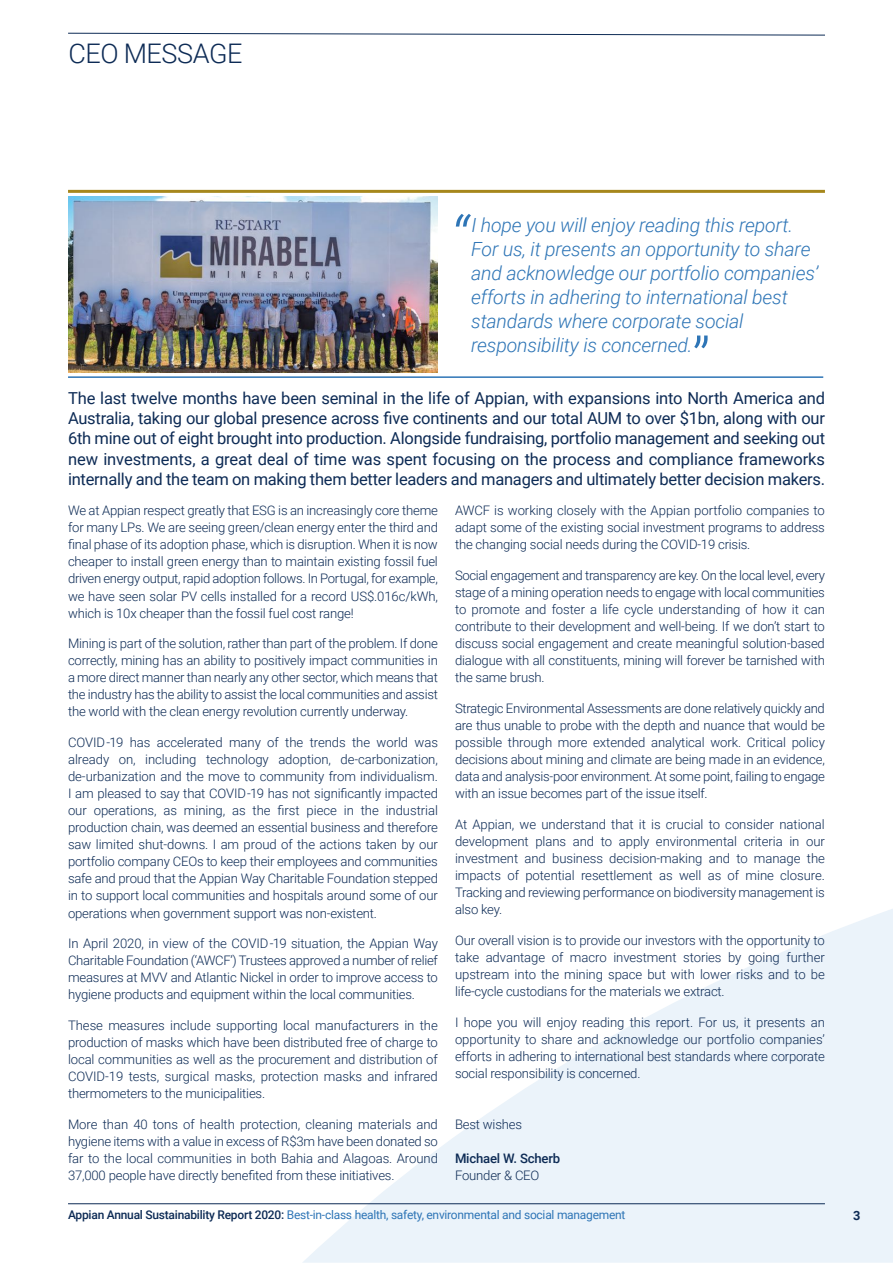
<style>
.page{position:relative;width:893px;height:1263px;background:#fff}
.page>*{position:absolute;margin:0;border:0;box-sizing:border-box;transform-origin:0 0}
.t1{font:italic 300 60px "Roboto";color:#2e75b6}
.t2{font:300 60px "Roboto";color:#2e75b6}
.t3{font:300 27px "Roboto";letter-spacing:-.015em;color:#0d2b55}
.t4{font:italic 300 19.5px/24px "Roboto";letter-spacing:-.01em;color:#2e75b6}
.t5{font:16.5px/20.4px "Roboto";letter-spacing:-.015em;color:#0d2b55;text-align:justify}
.t6{font:300 13.2px/17.1px "Roboto";letter-spacing:-.015em;color:#0d2b55;text-align:justify}
.t7{font:500 13.2px "Roboto";letter-spacing:-.015em;color:#0d2b55}
.t8{font:700 12.75px "Roboto";color:#0d2b55}
.t9{font:12px "Roboto";letter-spacing:-.02em;color:#2e75b6}
.s1{font-weight:500;color:#0d2b55}
</style>
<div class="page">
<img style="left:68px;top:197px;width:370px;height:176px">
<svg style="left:302px;top:909px;width:591px;height:354px;fill:#ebf3fa"></svg>
<svg style="left:68px;top:33px;width:757px;height:3px"></svg>
<hr style="left:68px;top:190px;width:757px;height:3px;background:#a6871c">
<hr style="left:68px;top:1203px;width:757px;height:1px;background:#0d2b55">
<hr style="left:68px;top:376px;width:755px;height:2px;background:#2e75b6">
<p class="t3" style="left:69px;top:38px;width:176px">CEO MESSAGE</p>
<p class="t1" style="left:450px;top:204px;width:19px">“</p>
<p class="t4" style="left:471px;top:213px;width:349px">I hope you will enjoy reading this report.<br>For us, it presents an opportunity to share and acknowledge our portfolio companies’ efforts in adhering to international best standards where corporate social responsibility is concerned.</p>
<p class="t2" style="left:692px;top:325px;width:20px">”</p>
<p class="t5" style="left:68px;top:388px;width:759px">The last twelve months have been seminal in the life of Appian, with expansions into North America and Australia, taking our global presence across five continents and our total AUM to over $1bn, along with our 6th mine out of eight brought into production. Alongside fundraising, portfolio management and seeking out new investments, a great deal of time was spent focusing on the process and compliance frameworks internally and the team on making them better leaders and managers and ultimately better decision makers.</p>
<p class="t6" style="left:68px;top:502px;width:371px">We at Appian respect greatly that ESG is an increasingly core theme for many LPs. We are seeing green/clean energy enter the third and final phase of its adoption phase, which is disruption. When it is now cheaper to install green energy than to maintain existing fossil fuel driven energy output, rapid adoption follows. In Portugal, for example, we have seen solar PV cells installed for a record US$.016c/kWh, which is 10x cheaper than the fossil fuel cost range!</p>
<p class="t6" style="left:68px;top:635px;width:371px">Mining is part of the solution, rather than part of the problem. If done correctly, mining has an ability to positively impact communities in a more direct manner than nearly any other sector, which means that the industry has the ability to assist the local communities and assist the world with the clean energy revolution currently underway.</p>
<p class="t6" style="left:68px;top:734px;width:371px">COVID-19 has accelerated many of the trends the world was already on, including technology adoption, de-carbonization, de-urbanization and the move to community from individualism.<br>I am pleased to say that COVID-19 has not significantly impacted our operations, as mining, as the first piece in the industrial production chain, was deemed an essential business and therefore saw limited shut-downs. I am proud of the actions taken by our portfolio company CEOs to keep their employees and communities safe and proud that the Appian Way Charitable Foundation stepped in to support local communities and hospitals around some of our operations when government support was non-existent.</p>
<p class="t6" style="left:68px;top:935px;width:371px">In April 2020, in view of the COVID-19 situation, the Appian Way Charitable Foundation (‘AWCF’) Trustees approved a number of relief measures at MVV and Atlantic Nickel in order to improve access to hygiene products and equipment within the local communities.</p>
<p class="t6" style="left:68px;top:1017px;width:371px">These measures include supporting local manufacturers in the production of masks which have been distributed free of charge to local communities as well as the procurement and distribution of COVID-19 tests, surgical masks, protection masks and infrared thermometers to the municipalities.</p>
<p class="t6" style="left:68px;top:1116px;width:371px">More than 40 tons of health protection, cleaning materials and hygiene items with a value in excess of R$3m have been donated so far to the local communities in both Bahia and Alagoas. Around 37,000 people have directly benefited from these initiatives.</p>
<p class="t6" style="left:455px;top:502px;width:371px">AWCF is working closely with the Appian portfolio companies to adapt some of the existing social investment programs to address the changing social needs during the COVID-19 crisis.</p>
<p class="t6" style="left:455px;top:567px;width:371px">Social engagement and transparency are key. On the local level, every stage of a mining operation needs to engage with local communities to promote and foster a life cycle understanding of how it can contribute to their development and well-being. If we don’t start to discuss social engagement and create meaningful solution-based dialogue with all constituents, mining will forever be tarnished with the same brush.</p>
<p class="t6" style="left:455px;top:700px;width:371px">Strategic Environmental Assessments are done relatively quickly and are thus unable to probe with the depth and nuance that would be possible through more extended analytical work. Critical policy decisions about mining and climate are being made in an evidence, data and analysis-poor environment. At some point, failing to engage with an issue becomes part of the issue itself.</p>
<p class="t6" style="left:455px;top:816px;width:371px">At Appian, we understand that it is crucial to consider national development plans and to apply environmental criteria in our investment and business decision-making and to manage the impacts of potential resettlement as well as of mine closure.<br>Tracking and reviewing performance on biodiversity management is also key.</p>
<p class="t6" style="left:455px;top:932px;width:371px">Our overall vision is to provide our investors with the opportunity to take advantage of macro investment stories by going further upstream into the mining space but with lower risks and to be life-cycle custodians for the materials we extract.</p>
<p class="t6" style="left:455px;top:1013px;width:371px">I hope you will enjoy reading this report. For us, it presents an opportunity to share and acknowledge our portfolio companies’ efforts in adhering to international best standards where corporate social responsibility is concerned.</p>
<p class="t6" style="left:455px;top:1116px;width:69px">Best wishes</p>
<p class="t7" style="left:455px;top:1150px;width:107px">Michael W. Scherb</p>
<p class="t6" style="left:455px;top:1167px;width:86px">Founder &amp; CEO</p>
<p class="t9" style="left:68px;top:1208px;width:559px"><span class="s1">Appian Annual Sustainability Report 2020:</span> Best-in-class health, safety, environmental and social management</p>
<p class="t8" style="left:853px;top:1208px;width:9px">3</p>
</div>
